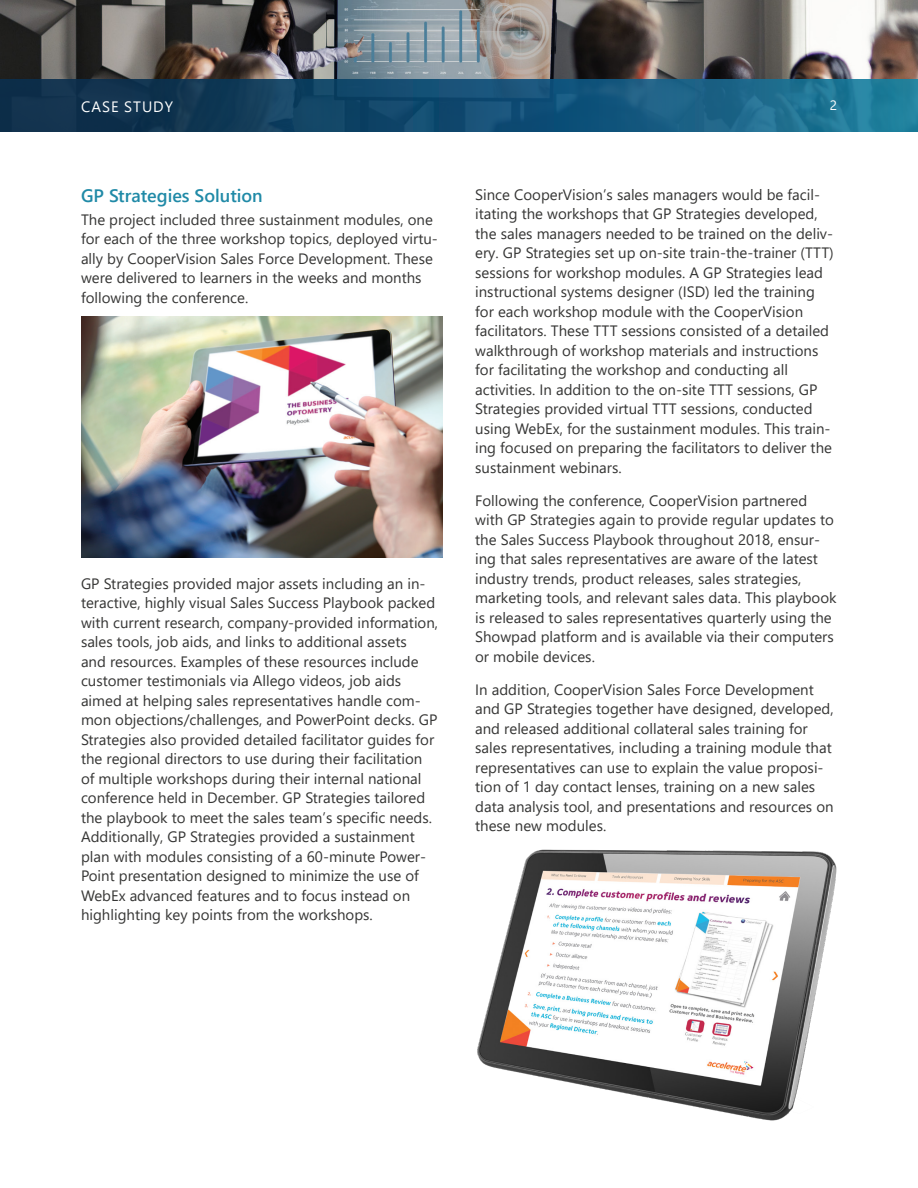
<style>
.page{position:relative;width:918px;height:1188px;background:#fff}
.page>*{position:absolute;margin:0;border:0;box-sizing:border-box;transform-origin:0 0}
.Headline{font:600 18px "Segoe UI";color:#208aa7}
.paragraph{font:15px/19.5px "Segoe UI";color:#353534}
.Headline-2{font:15px/19.5px "Segoe UI";color:#353534}
.t1{font:15px "Segoe UI";letter-spacing:.065em;color:#fff}
.t2{font:13.5px "Segoe UI";color:#fff}
</style>
<div class="page">
<img style="left:0;top:0;width:918px;height:80px">
<img style="left:81px;top:316px;width:362px;height:241px">
<svg style="left:0;top:80px;width:918px;height:52px;background:#155071"></svg>
<img style="left:477px;top:849px;width:360px;height:272px">
<p class="t1" style="left:81px;top:92px;width:93px">CASE STUDY</p>
<p class="t2" style="left:830px;top:93px;width:9px">2</p>
<p class="Headline" style="left:81px;top:179px;width:183px">GP Strategies Solution</p>
<p class="paragraph" style="left:81px;top:208px;width:358px">The project included three sustainment modules, one for each of the three workshop topics, deployed virtu&shy;ally by CooperVision Sales Force Development. These were delivered to learners in the weeks and months following the conference.</p>
<p class="Headline-2" style="left:81px;top:572px;width:359px">GP Strategies provided major assets including an in&shy;teractive, highly visual Sales Success Playbook packed with current research, company-provided information, sales tools, job aids, and links to additional assets<br>and resources. Examples of these resources include customer testimonials via Allego videos, job aids aimed at helping sales representatives handle com&shy;mon objections/challenges, and PowerPoint decks. GP Strategies also provided detailed facilitator guides for the regional directors to use during their facilitation of multiple workshops during their internal national conference held in December. GP Strategies tailored the playbook to meet the sales team’s specific needs.<br>Additionally, GP Strategies provided a sustainment plan with modules consisting of a 60-minute Power-Point presentation designed to minimize the use of WebEx advanced features and to focus instead on highlighting key points from the workshops.</p>
<p class="paragraph" style="left:475px;top:184px;width:360px">Since CooperVision’s sales managers would be facil&shy;itating the workshops that GP Strategies developed, the sales managers needed to be trained on the deliv&shy;ery. GP Strategies set up on-site train-the-trainer (TTT) sessions for workshop modules. A GP Strategies lead instructional systems designer (ISD) led the training for each workshop module with the CooperVision facilitators. These TTT sessions consisted of a detailed walkthrough of workshop materials and instructions for facilitating the workshop and conducting all activities. In addition to the on-site TTT sessions, GP Strategies provided virtual TTT sessions, conducted using WebEx, for the sustainment modules. This train&shy;ing focused on preparing the facilitators to deliver the sustainment webinars.</p>
<p class="paragraph" style="left:475px;top:490px;width:363px">Following the conference, CooperVision partnered with GP Strategies again to provide regular updates to the Sales Success Playbook throughout 2018, ensur&shy;ing that sales representatives are aware of the latest industry trends, product releases, sales strategies, marketing tools, and relevant sales data. This playbook is released to sales representatives quarterly using the Showpad platform and is available via their computers or mobile devices.</p>
<p class="paragraph" style="left:475px;top:679px;width:360px">In addition, CooperVision Sales Force Development and GP Strategies together have designed, developed, and released additional collateral sales training for sales representatives, including a training module that representatives can use to explain the value proposi&shy;tion of 1 day contact lenses, training on a new sales data analysis tool, and presentations and resources on these new modules.</p>
</div>
